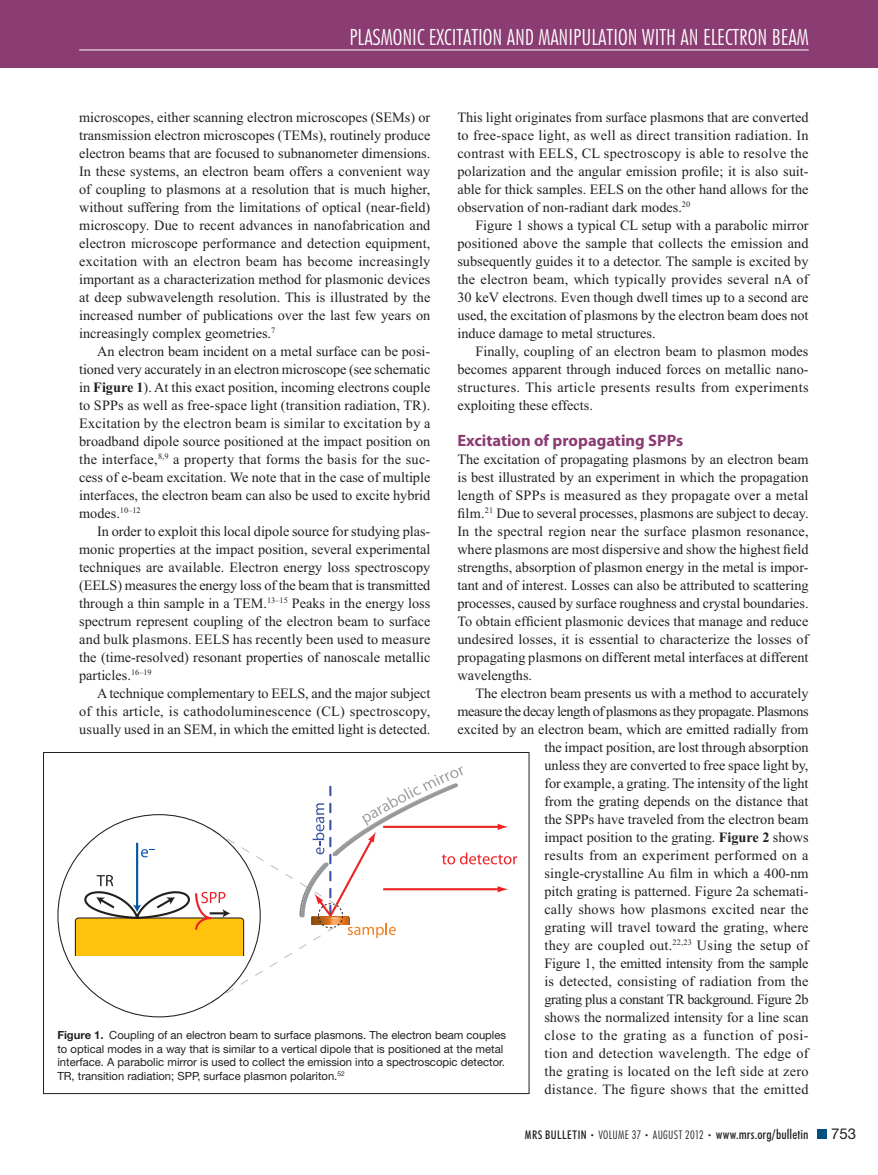
<style>
.page{position:relative;width:878px;height:1175px;background:#fff}
.page>*{position:absolute;margin:0;border:0;box-sizing:border-box;transform-origin:0 0}
.t1{font:300 condensed 22.5px "Futura BT";color:#fff}
.t2{font:700 16.5px "Myriad Pro";color:#8b3c72}
.t3{font:15px "Helvetica Neue LT Std";color:#231f20}
.t4{font:14.25px/18px "Times New Roman";color:#231f20;text-align:justify}
.t5{font:500 condensed 13.5px "Futura BT";letter-spacing:.01em;color:#231f20}
.t6{font:11.25px/13.5px "Helvetica Neue LT Std";color:#231f20}
.s1{font-weight:700}
.s2{font-size:12px}
.s3{font-weight:300;font-size:7.5px}
.s4{font-weight:300;font-size:12px}
</style>
<div class="page">
<div style="left:0;top:0;width:878px;height:68px;background:#8b3c72"></div>
<hr style="left:79px;top:50px;width:729px;height:1px;background:#fff">
<div style="left:817px;top:1130px;width:9px;height:8px;background:#005080"></div>
<svg style="left:75px;top:766px;width:442px;height:238px"></svg>
<h1 class="t1" style="left:349px;top:29px;width:461px">PLASMONIC EXCITATION AND MANIPULATION WITH AN ELECTRON BEAM</h1>
<p class="t4" style="left:79px;top:109px;width:353px">microscopes, either scanning electron microscopes (SEMs) or transmission electron microscopes (TEMs), routinely produce electron beams that are focused to subnanometer dimensions.<br>In these systems, an electron beam offers a convenient way of coupling to plasmons at a resolution that is much higher, without suffering from the limitations of optical (near-field) microscopy. Due to recent advances in nanofabrication and electron microscope performance and detection equipment, excitation with an electron beam has become increasingly important as a characterization method for plasmonic devices at deep subwavelength resolution. This is illustrated by the increased number of publications over the last few years on increasingly complex geometries. <sup>7</sup></p>
<p class="t4" style="left:79px;top:343px;width:353px;text-indent:18px">An electron beam incident on a metal surface can be posi&shy;tioned very accurately in an electron microscope (see schematic in <span class="s1">Figure 1</span> ). At this exact position, incoming electrons couple to SPPs as well as free-space light (transition radiation, TR).<br>Excitation by the electron beam is similar to excitation by a broadband dipole source positioned at the impact position on the interface, <sup>8,9</sup> a property that forms the basis for the suc&shy;cess of e-beam excitation. We note that in the case of multiple interfaces, the electron beam can also be used to excite hybrid modes. <sup>10–12</sup></p>
<p class="t4" style="left:79px;top:523px;width:353px;text-indent:18px">In order to exploit this local dipole source for studying plas&shy;monic properties at the impact position, several experimental techniques are available. Electron energy loss spectroscopy (EELS) measures the energy loss of the beam that is transmitted through a thin sample in a TEM. <sup>13–15</sup> Peaks in the energy loss spectrum represent coupling of the electron beam to surface and bulk plasmons. EELS has recently been used to measure the (time-resolved) resonant properties of nanoscale metallic particles. <sup>16–19</sup></p>
<p class="t4" style="left:79px;top:685px;width:353px;text-indent:18px">A technique complementary to EELS, and the major subject of this article, is cathodoluminescence (CL) spectroscopy, usually used in an SEM, in which the emitted light is detected.</p>
<p class="t4" style="left:457px;top:109px;width:353px">This light originates from surface plasmons that are converted to free-space light, as well as direct transition radiation. In contrast with EELS, CL spectroscopy is able to resolve the polarization and the angular emission profile; it is also suit&shy;able for thick samples. EELS on the other hand allows for the observation of non-radiant dark modes. <sup>20</sup></p>
<p class="t4" style="left:457px;top:217px;width:353px;text-indent:18px">Figure 1 shows a typical CL setup with a parabolic mirror positioned above the sample that collects the emission and subsequently guides it to a detector. The sample is excited by the electron beam, which typically provides several nA of 30 keV electrons. Even though dwell times up to a second are used, the excitation of plasmons by the electron beam does not induce damage to metal structures.</p>
<p class="t4" style="left:457px;top:343px;width:353px;text-indent:18px">Finally, coupling of an electron beam to plasmon modes becomes apparent through induced forces on metallic nano&shy;structures. This article presents results from experiments exploiting these effects.</p>
<p class="t2" style="left:457px;top:434px;width:227px">Excitation of propagating SPPs</p>
<p class="t4" style="left:457px;top:451px;width:353px">The excitation of propagating plasmons by an electron beam is best illustrated by an experiment in which the propagation length of SPPs is measured as they propagate over a metal film. <sup>21</sup> Due to several processes, plasmons are subject to decay.<br>In the spectral region near the surface plasmon resonance, where plasmons are most dispersive and show the highest field strengths, absorption of plasmon energy in the metal is impor&shy;tant and of interest. Losses can also be attributed to scattering processes, caused by surface roughness and crystal boundaries.<br>To obtain efficient plasmonic devices that manage and reduce undesired losses, it is essential to characterize the losses of propagating plasmons on different metal interfaces at different wavelengths.</p>
<p class="t4" style="left:457px;top:685px;width:353px;text-align:right">The electron beam presents us with a method to accurately measure the decay length of plasmons as they propagate. Plasmons excited by an electron beam, which are emitted radially from the impact position, are lost through absorption<br>unless they are converted to free space light by,<br>for example, a grating. The intensity of the light<br>from the grating depends on the distance that<br>the SPPs have traveled from the electron beam<br>impact position to the grating. <span class="s1">Figure 2</span> shows<br>results from an experiment performed on a single-crystalline Au film in which a 400-nm<br>pitch grating is patterned. Figure 2a schemati-<br>cally shows how plasmons excited near the<br>grating will travel toward the grating, where<br>they are coupled out. <sup>22,23</sup> Using the setup of<br>Figure 1 , the emitted intensity from the sample<br>is detected, consisting of radiation from the<br>grating plus a constant TR background. Figure 2b<br>shows the normalized intensity for a line scan<br>close to the grating as a function of posi-<br>tion and detection wavelength. The edge of<br>the grating is located on the left side at zero<br>distance. The figure shows that the emitted</p>
<p class="t6" style="left:57px;top:1029px;width:450px"><span class="s1">Figure 1.</span> Coupling of an electron beam to surface plasmons. The electron beam couples to optical modes in a way that is similar to a vertical dipole that is positioned at the metal interface. A parabolic mirror is used to collect the emission into a spectroscopic detector.<br>TR, transition radiation; SPP, surface plasmon polariton. <sup>52</sup></p>
<p class="t5" style="left:525px;top:1129px;width:285px"><span class="s2">MRS BULLETIN</span> <span class="s3">•</span> <span class="s4">VOLUME 37</span> <span class="s3">•</span> <span class="s4">AUGUST 2012</span> <span class="s3">•</span> www.mrs.org/bulletin</p>
<p class="t3" style="left:831px;top:1128px;width:27px">753</p>
</div>
